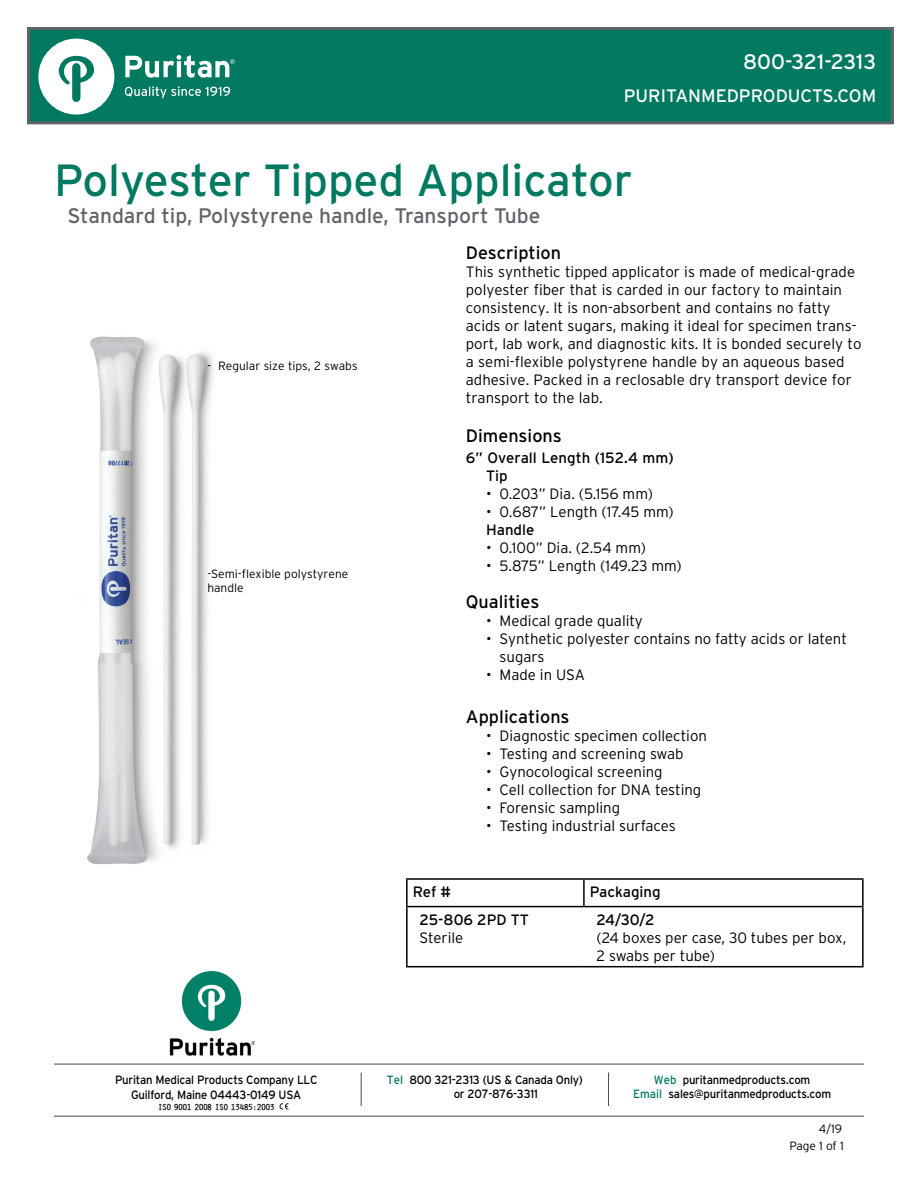
<style>
.page{position:relative;width:918px;height:1188px;background:#fff}
.page>*{position:absolute;margin:0;border:0;box-sizing:border-box;transform-origin:0 0}
.t1{font:45px "Interstate";color:#007961}
.t2{font:21px "Interstate";color:#5f636a}
.t3{font:21px "Interstate";color:#fff}
.t4{font:18px "Interstate";color:#000}
.t5{font:18px "Interstate";color:#fff}
.t6{font:300 15px/18px "Interstate";color:#000}
.t7{font:15px/18px "Interstate";color:#000}
.t8{font:12px/14.4px "Interstate";letter-spacing:-.02em;color:#000;text-align:center;scale:.95 1}
.t9{font:300 12px/17.5px "Interstate";color:#000;text-align:right}
.t10{font:9px "Pure Capital";color:#000}
.s1{color:#007961}
</style>
<div class="page">
<img style="left:169px;top:972px;width:86px;height:84px">
<hr style="left:54px;top:1064px;width:810px;height:1px;background:#515153">
<hr style="left:361px;top:1073px;width:1px;height:33px;background:#515153">
<hr style="left:608px;top:1073px;width:1px;height:33px;background:#515153">
<hr style="left:54px;top:1116px;width:810px;height:1px;background:#515153">
<div style="left:27px;top:27px;width:867px;height:97px;background:#007961;border:3px solid #5f636a"></div>
<svg style="left:38px;top:39px;width:76px;height:76px"></svg>
<svg style="left:125px;top:86px;width:105px;height:12px"></svg>
<svg style="left:125px;top:55px;width:110px;height:23px"></svg>
<svg style="left:280px;top:1103px;width:8px;height:7px"></svg>
<img style="left:87px;top:336px;width:127px;height:528px">
<hr style="left:406px;top:907px;width:2px;height:59px;background:#000">
<hr style="left:862px;top:907px;width:2px;height:59px;background:#000">
<hr style="left:406px;top:966px;width:178px;height:1px;background:#000">
<hr style="left:584px;top:966px;width:280px;height:1px;background:#000">
<hr style="left:406px;top:878px;width:178px;height:2px;background:#000">
<hr style="left:406px;top:880px;width:2px;height:26px;background:#000">
<hr style="left:584px;top:878px;width:280px;height:2px;background:#000">
<hr style="left:583px;top:880px;width:2px;height:26px;background:#000">
<hr style="left:862px;top:880px;width:2px;height:26px;background:#000">
<hr style="left:406px;top:906px;width:178px;height:1px;background:#000">
<hr style="left:584px;top:906px;width:280px;height:1px;background:#000">
<h2 class="t3" style="left:743px;top:50px;width:135px">800-321-2313</h2>
<p class="t5" style="left:624px;top:86px;width:254px">PURITANMEDPRODUCTS.COM</p>
<h1 class="t1" style="left:54px;top:155px;width:580px">Polyester Tipped Applicator</h1>
<h2 class="t2" style="left:68px;top:204px;width:474px">Standard tip, Polystyrene handle, Transport Tube</h2>
<p class="t9" style="left:207px;top:357px;width:152px">- Regular size tips, 2 swabs</p>
<p class="t9" style="left:207px;top:566px;width:142px;line-height:14.4px;text-align:left">-Semi-flexible polystyrene handle</p>
<p class="t4" style="left:466px;top:242px;width:97px">Description</p>
<p class="t6" style="left:466px;top:262px;width:397px">This synthetic tipped applicator is made of medical-grade polyester fiber that is carded in our factory to maintain consistency. It is non-absorbent and contains no fatty acids or latent sugars, making it ideal for specimen trans&shy;port, lab work, and diagnostic kits. It is bonded securely to a semi-flexible polystyrene handle by an aqueous based adhesive. Packed in a reclosable dry transport device for transport to the lab.</p>
<p class="t4" style="left:466px;top:426px;width:97px">Dimensions</p>
<p class="t7" style="left:486px;top:449px;width:189px;text-indent:-20px">6” Overall Length (152.4 mm)<br>Tip</p>
<p class="t6" style="left:486px;top:485px;width:168px">• 0.203” Dia. (5.156 mm)</p>
<p class="t6" style="left:486px;top:503px;width:189px">• 0.687” Length (17.45 mm)</p>
<p class="t7" style="left:486px;top:521px;width:50px">Handle</p>
<p class="t6" style="left:486px;top:539px;width:161px">• 0.100” Dia. (2.54 mm)</p>
<p class="t6" style="left:486px;top:557px;width:197px">• 5.875” Length (149.23 mm)</p>
<p class="t4" style="left:466px;top:591px;width:75px">Qualities</p>
<p class="t6" style="left:486px;top:611px;width:158px">• Medical grade quality</p>
<p class="t6" style="left:500px;top:629px;width:349px;text-indent:-14px">• Synthetic polyester contains no fatty acids or latent sugars</p>
<p class="t6" style="left:486px;top:665px;width:100px">• Made in USA</p>
<p class="t4" style="left:466px;top:707px;width:105px">Applications</p>
<p class="t6" style="left:486px;top:727px;width:222px">• Diagnostic specimen collection</p>
<p class="t6" style="left:486px;top:745px;width:199px">• Testing and screening swab</p>
<p class="t6" style="left:486px;top:763px;width:178px">• Gynocological screening</p>
<p class="t6" style="left:486px;top:781px;width:217px">• Cell collection for DNA testing</p>
<p class="t6" style="left:486px;top:799px;width:135px">• Forensic sampling</p>
<p class="t6" style="left:486px;top:817px;width:191px">• Testing industrial surfaces</p>
<p class="t7" style="left:413px;top:883px;width:40px">Ref #</p>
<p class="t7" style="left:590px;top:883px;width:72px">Packaging</p>
<p class="t7" style="left:420px;top:910px;width:111px">25-806 2PD TT</p>
<p class="t6" style="left:420px;top:928px;width:45px">Sterile</p>
<p class="t7" style="left:597px;top:910px;width:60px">24/30/2</p>
<p class="t6" style="left:597px;top:928px;width:251px">(24 boxes per case, 30 tubes per box,<br>2 swabs per tube)</p>
<p class="t8" style="left:115px;top:1073px;width:215px">Puritan Medical Products Company LLC<br>Guilford, Maine 04443-0149 USA</p>
<p class="t10" style="left:158px;top:1102px;width:118px">ISO 9001 2008 ISO 13485:2003</p>
<p class="t8" style="left:454px;top:1072px;width:138px;text-align:left;text-indent:-67px"><span class="s1">Tel</span> 800 321-2313 (US &amp; Canada Only) or 207-876-3311</p>
<p class="t8" style="left:633px;top:1072px;width:210px"><span class="s1">Web</span> puritanmedproducts.com<br><span class="s1">Email</span> sales@puritanmedproducts.com</p>
<p class="t9" style="left:789px;top:1120px;width:56px">4/19<br>Page 1 of 1</p>
</div>
